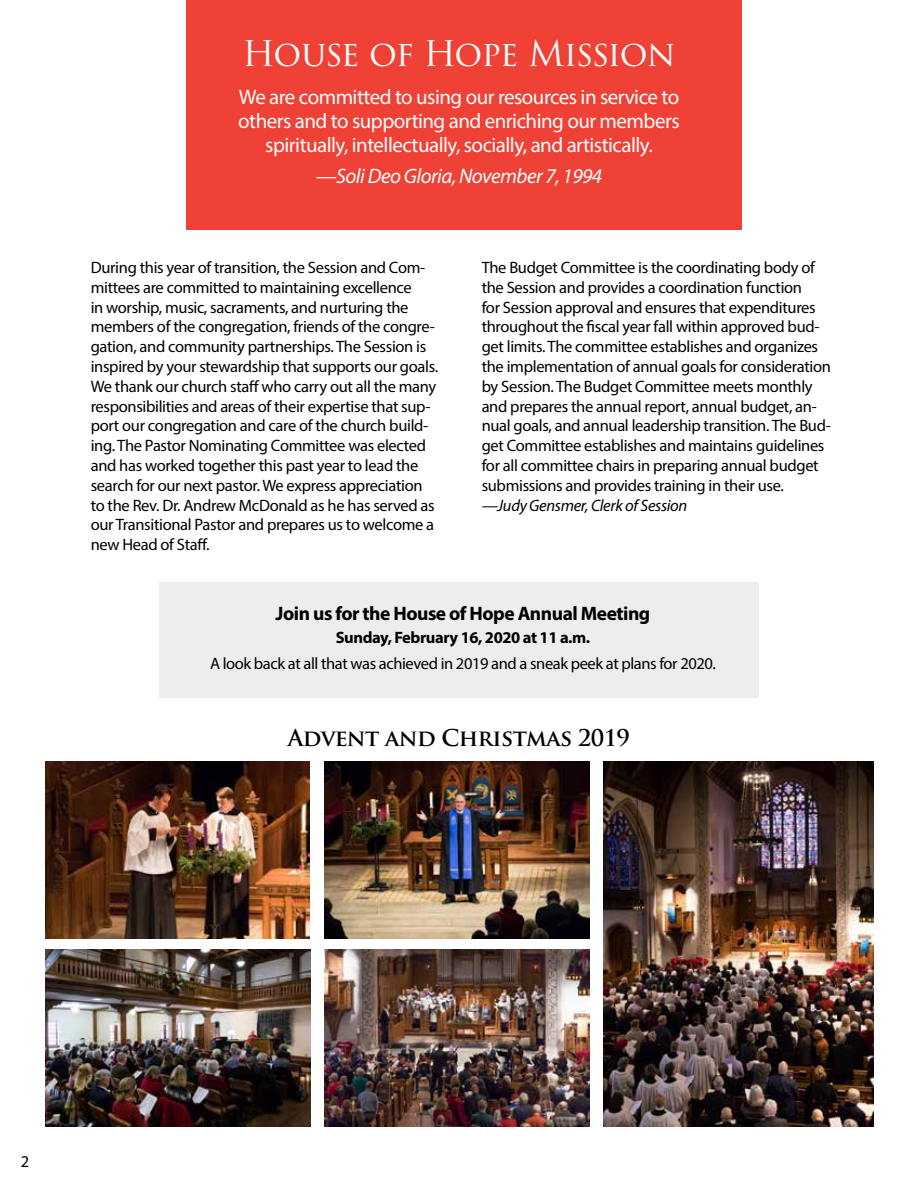
<style>
.page{position:relative;width:918px;height:1188px;background:#fff}
.page>*{position:absolute;margin:0;border:0;box-sizing:border-box;transform-origin:0 0}
.t1{font:34.5px "Trajan Pro 3";letter-spacing:-.04em;color:#fff}
.t2{font:700 22.5px "Trajan Pro";letter-spacing:-.025em;color:#000}
.t3{font:21px/24px "Myriad Pro";letter-spacing:-.025em;color:#fff;text-align:center}
.t4{font:italic 21px "Myriad Pro";letter-spacing:-.025em;color:#fff}
.t5{font:700 19.5px "Myriad Pro";letter-spacing:-.025em;color:#000}
.t6{font:16.5px/19.8px "Myriad Pro";letter-spacing:-.02em;color:#000}
.t7{font:700 16.5px "Myriad Pro";letter-spacing:-.025em;color:#000}
.t8{font:italic 16.5px "Myriad Pro";letter-spacing:-.02em;color:#000}
</style>
<div class="page">
<div style="left:186px;top:0;width:556px;height:230px;background:#ef4135"></div>
<div style="left:159px;top:582px;width:600px;height:116px;background:#ededee"></div>
<img style="left:45px;top:762px;width:265px;height:176px">
<img style="left:46px;top:950px;width:264px;height:176px">
<img style="left:325px;top:950px;width:264px;height:176px">
<img style="left:325px;top:762px;width:264px;height:176px">
<img style="left:603px;top:762px;width:270px;height:364px">
<h1 class="t1" style="left:242px;top:30px;width:435px">House of Hope Mission</h1>
<p class="t3" style="left:238px;top:85px;width:443px">We are committed to using our resources in service to others and to supporting and enriching our members spiritually, intellectually, socially, and artistically.</p>
<p class="t4" style="left:316px;top:163px;width:288px">—Soli Deo Gloria, November 7, 1994</p>
<p class="t6" style="left:91px;top:257px;width:349px">During this year of transition, the Session and Com&shy;mittees are committed to maintaining excellence<br>in worship, music, sacraments, and nurturing the members of the congregation, friends of the congre&shy;gation, and community partnerships. The Session is inspired by your stewardship that supports our goals.<br>We thank our church staff who carry out all the many responsibilities and areas of their expertise that sup&shy;port our congregation and care of the church build&shy;ing. The Pastor Nominating Committee was elected and has worked together this past year to lead the search for our next pastor. We express appreciation to the Rev. Dr. Andrew McDonald as he has served as our Transitional Pastor and prepares us to welcome a new Head of Staff.</p>
<p class="t6" style="left:482px;top:257px;width:351px">The Budget Committee is the coordinating body of the Session and provides a coordination function<br>for Session approval and ensures that expenditures throughout the fiscal year fall within approved bud&shy;get limits. The committee establishes and organizes the implementation of annual goals for consideration by Session. The Budget Committee meets monthly and prepares the annual report, annual budget, an&shy;nual goals, and annual leadership transition. The Bud&shy;get Committee establishes and maintains guidelines for all committee chairs in preparing annual budget submissions and provides training in their use.</p>
<p class="t8" style="left:482px;top:495px;width:207px">—Judy Gensmer, Clerk of Session</p>
<p class="t5" style="left:276px;top:601px;width:376px">Join us for the House of Hope Annual Meeting</p>
<p class="t7" style="left:336px;top:626px;width:256px">Sunday, February 16, 2020 at 11 a.m.</p>
<p class="t6" style="left:210px;top:654px;width:507px">A look back at all that was achieved in 2019 and a sneak peek at plans for 2020.</p>
<h2 class="t2" style="left:288px;top:724px;width:344px">Advent and Christmas 2019</h2>
<p class="t6" style="left:21px;top:1151px;width:10px">2</p>
</div>
